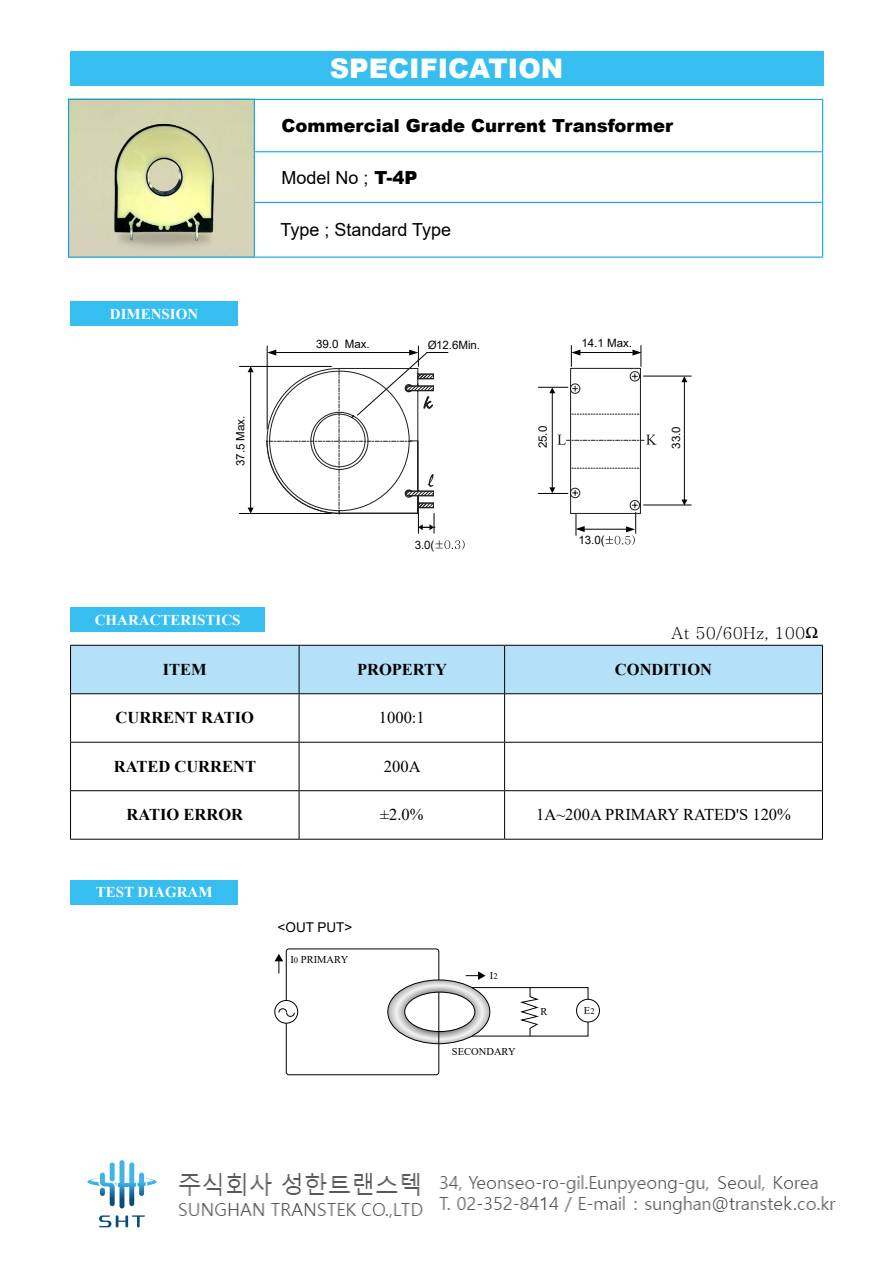
<style>
.page{position:relative;width:893px;height:1263px;background:#fff}
.page>*{position:absolute;margin:0;border:0;box-sizing:border-box;transform-origin:0 0}
.t1{font:900 27px "Arial";color:#fff}
.t2{font:900 18px "Arial";color:#000}
.t3{font:18px "Arial";color:#000}
.t4{font:700 16.5px "Times New Roman";color:#000}
.t5{font:16.5px "Times New Roman";color:#000}
.t6{font:500 16.5px "Adobe Myungjo Std";color:#000}
.t7{font:700 15px "Times New Roman";color:#fff}
.t8{font:13.5px "Arial";color:#000}
.t9{font:11.55px "Arial";letter-spacing:-.005em;color:#040000}
.t10{font:10.35px "Times New Roman";color:#000}
.s1{font-weight:900}
.s2{font-family:"Times New Roman";font-weight:400}
.s3{font-size:8.55px}
</style>
<div class="page">
<div style="left:70px;top:51px;width:753px;height:34px;background:#37bef0"></div>
<div style="left:70px;top:301px;width:168px;height:25px;background:#37bef0"></div>
<div style="left:70px;top:608px;width:195px;height:24px;background:#37bef0"></div>
<div style="left:70px;top:880px;width:168px;height:25px;background:#37bef0"></div>
<div style="left:286px;top:948px;width:153px;height:127px;border:1px solid #000;border-radius:3px"></div>
<svg style="left:275px;top:1000px;width:23px;height:23px"></svg>
<div style="left:274px;top:1000px;width:24px;height:24px;border:1px solid #000;border-radius:50%"></div>
<svg style="left:278px;top:1008px;width:17px;height:9px"></svg>
<svg style="left:275px;top:954px;width:8px;height:19px"></svg>
<svg style="left:387px;top:971px;width:104px;height:74px"></svg>
<div style="left:472px;top:987px;width:116px;height:49px;border:1px solid #000"></div>
<div style="left:577px;top:999px;width:22px;height:23px;background:#fff;border-radius:50%"></div>
<div style="left:576px;top:999px;width:24px;height:23px;border:1px solid #000;border-radius:50%"></div>
<svg style="left:518px;top:987px;width:23px;height:50px"></svg>
<svg style="left:239px;top:345px;width:453px;height:169px"></svg>
<hr style="left:250px;top:371px;width:1px;height:137px;background:#040000">
<svg style="left:248px;top:366px;width:6px;height:6px"></svg>
<svg style="left:248px;top:508px;width:6px;height:5px"></svg>
<svg style="left:266px;top:367px;width:391px;height:183px"></svg>
<div style="left:71px;top:646px;width:751px;height:47px;background:#b4e0f8"></div>
<hr style="left:70px;top:645px;width:229px;height:1px;background:#000">
<hr style="left:70px;top:646px;width:1px;height:47px;background:#000">
<hr style="left:299px;top:645px;width:206px;height:1px;background:#000">
<hr style="left:299px;top:646px;width:1px;height:47px;background:#000">
<hr style="left:505px;top:645px;width:318px;height:1px;background:#000">
<hr style="left:504px;top:646px;width:1px;height:47px;background:#000">
<hr style="left:822px;top:646px;width:1px;height:47px;background:#000">
<hr style="left:70px;top:693px;width:229px;height:1px;background:#000">
<hr style="left:70px;top:694px;width:1px;height:48px;background:#000">
<hr style="left:299px;top:693px;width:206px;height:1px;background:#000">
<hr style="left:299px;top:694px;width:1px;height:48px;background:#000">
<hr style="left:505px;top:693px;width:318px;height:1px;background:#000">
<hr style="left:504px;top:694px;width:1px;height:48px;background:#000">
<hr style="left:822px;top:694px;width:1px;height:48px;background:#000">
<hr style="left:70px;top:742px;width:229px;height:1px;background:#000">
<hr style="left:70px;top:743px;width:1px;height:47px;background:#000">
<hr style="left:299px;top:742px;width:206px;height:1px;background:#000">
<hr style="left:299px;top:743px;width:1px;height:47px;background:#000">
<hr style="left:505px;top:742px;width:318px;height:1px;background:#000">
<hr style="left:504px;top:743px;width:1px;height:47px;background:#000">
<hr style="left:822px;top:743px;width:1px;height:47px;background:#000">
<hr style="left:70px;top:790px;width:229px;height:1px;background:#000">
<hr style="left:70px;top:791px;width:1px;height:48px;background:#000">
<hr style="left:299px;top:790px;width:206px;height:1px;background:#000">
<hr style="left:299px;top:791px;width:1px;height:48px;background:#000">
<hr style="left:505px;top:790px;width:318px;height:1px;background:#000">
<hr style="left:504px;top:791px;width:1px;height:48px;background:#000">
<hr style="left:822px;top:791px;width:1px;height:48px;background:#000">
<hr style="left:70px;top:839px;width:229px;height:1px;background:#000">
<hr style="left:299px;top:839px;width:206px;height:1px;background:#000">
<hr style="left:505px;top:839px;width:318px;height:1px;background:#000">
<img style="left:69px;top:100px;width:185px;height:157px">
<hr style="left:68px;top:99px;width:186px;height:1px;background:#00a0e9">
<hr style="left:68px;top:100px;width:1px;height:52px;background:#00a0e9">
<hr style="left:68px;top:152px;width:1px;height:50px;background:#00a0e9">
<hr style="left:68px;top:202px;width:1px;height:55px;background:#00a0e9">
<hr style="left:68px;top:257px;width:186px;height:1px;background:#00a0e9">
<hr style="left:254px;top:99px;width:569px;height:1px;background:#00a0e9">
<hr style="left:254px;top:100px;width:1px;height:51px;background:#00a0e9">
<hr style="left:822px;top:100px;width:1px;height:51px;background:#00a0e9">
<hr style="left:254px;top:202px;width:569px;height:1px;background:#00a0e9">
<hr style="left:254px;top:151px;width:569px;height:1px;background:#00a0e9">
<hr style="left:254px;top:152px;width:1px;height:50px;background:#00a0e9">
<hr style="left:822px;top:152px;width:1px;height:50px;background:#00a0e9">
<hr style="left:254px;top:203px;width:1px;height:54px;background:#00a0e9">
<hr style="left:822px;top:203px;width:1px;height:54px;background:#00a0e9">
<hr style="left:254px;top:257px;width:569px;height:1px;background:#00a0e9">
<img style="left:87px;top:1160px;width:70px;height:68px">
<img style="left:178px;top:1173px;width:245px;height:45px">
<img style="left:439px;top:1175px;width:397px;height:39px">
<h1 class="t1" style="left:330px;top:48px;width:235px">SPECIFICATION</h1>
<p class="t7" style="left:110px;top:303px;width:90px">DIMENSION</p>
<p class="t9" style="left:232px;top:466px;width:52px;rotate:-90deg">37.5 Max.</p>
<p class="t7" style="left:95px;top:609px;width:147px">CHARACTERISTICS</p>
<p class="t2" style="left:281px;top:113px;width:393px">Commercial Grade Current Transformer</p>
<p class="t3" style="left:281px;top:165px;width:137px">Model No ; <span class="s1">T-4P</span></p>
<p class="t3" style="left:280px;top:217px;width:172px">Type ; Standard Type</p>
<p class="t9" style="left:436px;top:337px;width:14px">12</p>
<p class="t9" style="left:581px;top:335px;width:52px">14.1 Max.</p>
<p class="t9" style="left:316px;top:336px;width:55px">39.0 Max.</p>
<p class="t9" style="left:428px;top:337px;width:54px">Ø .6Min.</p>
<p class="t9" style="left:535px;top:448px;width:24px;rotate:-90deg">25.0</p>
<p class="t9" style="left:415px;top:537px;width:21px">3.0(</p>
<p class="t9" style="left:578px;top:532px;width:28px">13.0(</p>
<p class="t9" style="left:668px;top:449px;width:24px;rotate:-90deg">33.0</p>
<p class="t6" style="left:671px;top:624px;width:149px">At 50/60Hz, 100<span class="s2">Ω</span></p>
<p class="t4" style="left:163px;top:657px;width:46px">ITEM</p>
<p class="t4" style="left:357px;top:657px;width:92px">PROPERTY</p>
<p class="t4" style="left:615px;top:657px;width:99px">CONDITION</p>
<p class="t4" style="left:116px;top:706px;width:140px">CURRENT RATIO</p>
<p class="t5" style="left:379px;top:706px;width:47px">1000:1</p>
<p class="t4" style="left:114px;top:754px;width:144px">RATED CURRENT</p>
<p class="t5" style="left:384px;top:755px;width:38px">200A</p>
<p class="t4" style="left:127px;top:803px;width:118px">RATIO ERROR</p>
<p class="t5" style="left:380px;top:803px;width:45px">±2.0%</p>
<p class="t5" style="left:536px;top:803px;width:256px">1A~200A PRIMARY RATED'S 120%</p>
<p class="t7" style="left:96px;top:882px;width:118px">TEST DIAGRAM</p>
<p class="t8" style="left:278px;top:918px;width:76px">&lt;OUT PUT&gt;</p>
<p class="t10" style="left:290px;top:952px;width:59px">I<span class="s3">0</span> PRIMARY</p>
<p class="t10" style="left:490px;top:968px;width:9px">I<span class="s3">2</span></p>
<p class="t10" style="left:452px;top:1044px;width:65px">SECONDARY</p>
<p class="t10" style="left:540px;top:1004px;width:9px">R</p>
<p class="t10" style="left:584px;top:1004px;width:12px">E<span class="s3">2</span></p>
</div>
